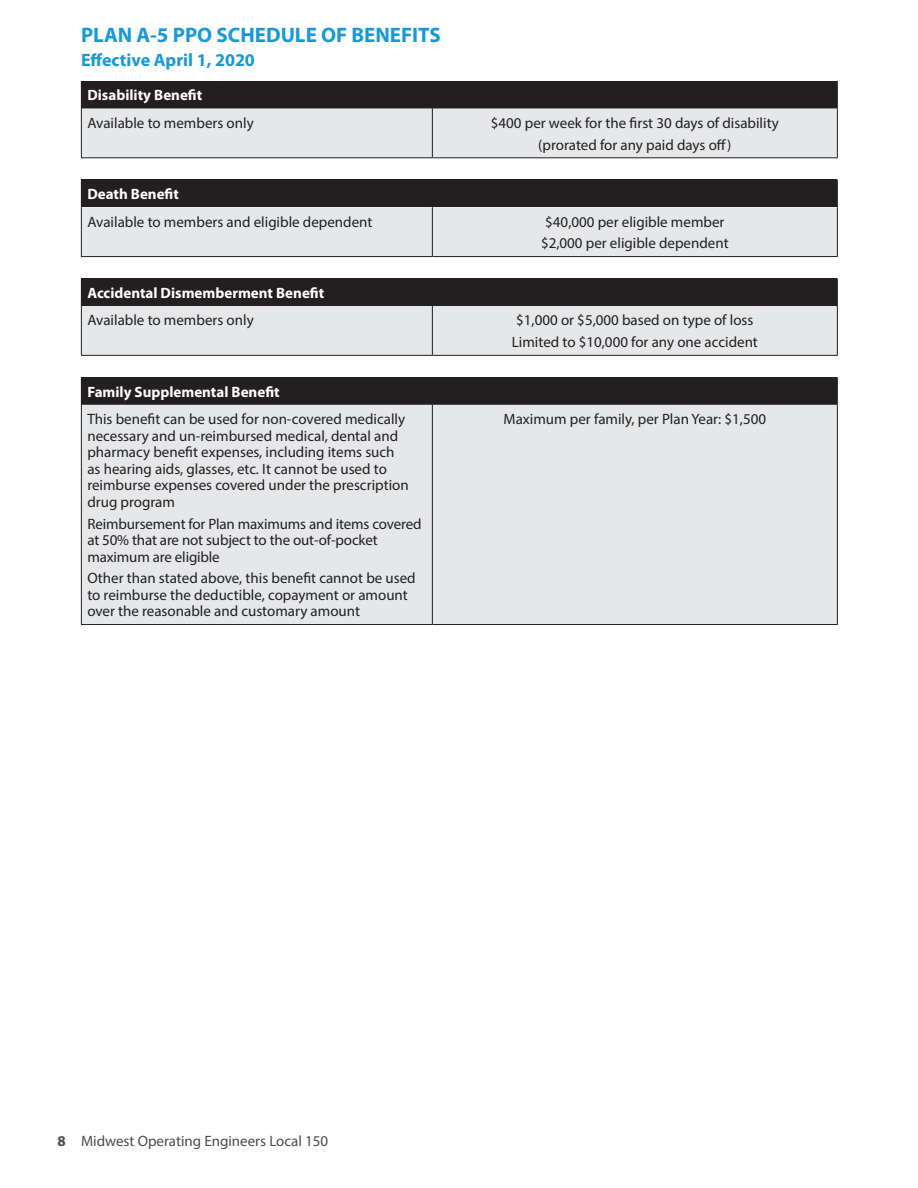
<style>
.page{position:relative;width:918px;height:1188px;background:#fff}
.page>*{position:absolute;margin:0;border:0;box-sizing:border-box;transform-origin:0 0}
.t1{font:700 21px "Myriad Pro";color:#1899d6}
.t2{font:700 18px "Myriad Pro";color:#1899d6}
.t3{font:15px/16.5px "Myriad Pro";color:#231f20}
.t4{font:700 15px "Myriad Pro";color:#fff}
.t5{font:15px "Myriad Pro";color:#4b4c4d}
.s1{font-weight:700}
</style>
<div class="page">
<svg style="left:81px;top:81px;width:757px;height:76px;background:#9f9ea0"></svg>
<hr style="left:81px;top:108px;width:1px;height:49px;background:#231f20">
<hr style="left:432px;top:108px;width:1px;height:49px;background:#231f20">
<hr style="left:837px;top:108px;width:1px;height:49px;background:#231f20">
<hr style="left:81px;top:157px;width:351px;height:1px;background:#231f20">
<hr style="left:432px;top:157px;width:406px;height:1px;background:#231f20">
<svg style="left:81px;top:180px;width:757px;height:76px;background:#a09fa1"></svg>
<hr style="left:81px;top:207px;width:1px;height:49px;background:#231f20">
<hr style="left:432px;top:207px;width:1px;height:49px;background:#231f20">
<hr style="left:837px;top:207px;width:1px;height:49px;background:#231f20">
<hr style="left:81px;top:256px;width:351px;height:1px;background:#231f20">
<hr style="left:432px;top:256px;width:406px;height:1px;background:#231f20">
<svg style="left:81px;top:279px;width:757px;height:76px;background:#a09fa0"></svg>
<hr style="left:81px;top:306px;width:1px;height:49px;background:#231f20">
<hr style="left:432px;top:306px;width:1px;height:49px;background:#231f20">
<hr style="left:837px;top:306px;width:1px;height:49px;background:#231f20">
<hr style="left:81px;top:355px;width:351px;height:1px;background:#231f20">
<hr style="left:432px;top:355px;width:406px;height:1px;background:#231f20">
<div style="left:81px;top:377px;width:756px;height:28px;background:#231f20"></div>
<div style="left:82px;top:405px;width:755px;height:219px;background:#e6e7e9"></div>
<svg style="left:837px;top:377px;width:1px;height:28px"></svg>
<hr style="left:81px;top:405px;width:1px;height:219px;background:#231f20">
<hr style="left:432px;top:405px;width:1px;height:219px;background:#231f20">
<hr style="left:837px;top:405px;width:1px;height:219px;background:#231f20">
<hr style="left:81px;top:624px;width:351px;height:1px;background:#231f20">
<hr style="left:432px;top:624px;width:406px;height:1px;background:#231f20">
<h1 class="t1" style="left:81px;top:21px;width:361px">PLAN A-5 PPO SCHEDULE OF BENEFITS</h1>
<p class="t2" style="left:81px;top:48px;width:175px">Effective April 1, 2020</p>
<p class="t4" style="left:87px;top:86px;width:116px">Disability Benefit</p>
<p class="t3" style="left:87px;top:114px;width:168px">Available to members only</p>
<p class="t3" style="left:491px;top:112px;width:289px;line-height:21.9px;text-align:center">$400 per week for the first 30 days of disability (prorated for any paid days off)</p>
<p class="t4" style="left:87px;top:184px;width:93px">Death Benefit</p>
<p class="t3" style="left:87px;top:213px;width:287px">Available to members and eligible dependent</p>
<p class="t3" style="left:541px;top:210px;width:189px;line-height:21.9px">$40,000 per eligible member $2,000 per eligible dependent</p>
<p class="t4" style="left:87px;top:283px;width:238px">Accidental Dismemberment Benefit</p>
<p class="t3" style="left:87px;top:312px;width:168px">Available to members only</p>
<p class="t3" style="left:512px;top:309px;width:248px;line-height:21.9px">$1,000 or $5,000 based on type of loss<br>Limited to $10,000 for any one accident</p>
<p class="t4" style="left:87px;top:382px;width:194px">Family Supplemental Benefit</p>
<p class="t3" style="left:87px;top:411px;width:323px">This benefit can be used for non-covered medically necessary and un-reimbursed medical, dental and pharmacy benefit expenses, including items such as hearing aids, glasses, etc. It cannot be used to reimburse expenses covered under the prescription drug program</p>
<p class="t3" style="left:87px;top:515px;width:336px">Reimbursement for Plan maximums and items covered at 50% that are not subject to the out-of-pocket maximum are eligible</p>
<p class="t3" style="left:87px;top:570px;width:330px">Other than stated above, this benefit cannot be used to reimburse the deductible, copayment or amount over the reasonable and customary amount</p>
<p class="t3" style="left:504px;top:411px;width:264px">Maximum per family, per Plan Year: $1,500</p>
<p class="t5" style="left:57px;top:1132px;width:272px"><span class="s1">8</span> Midwest Operating Engineers Local 150</p>
</div>
